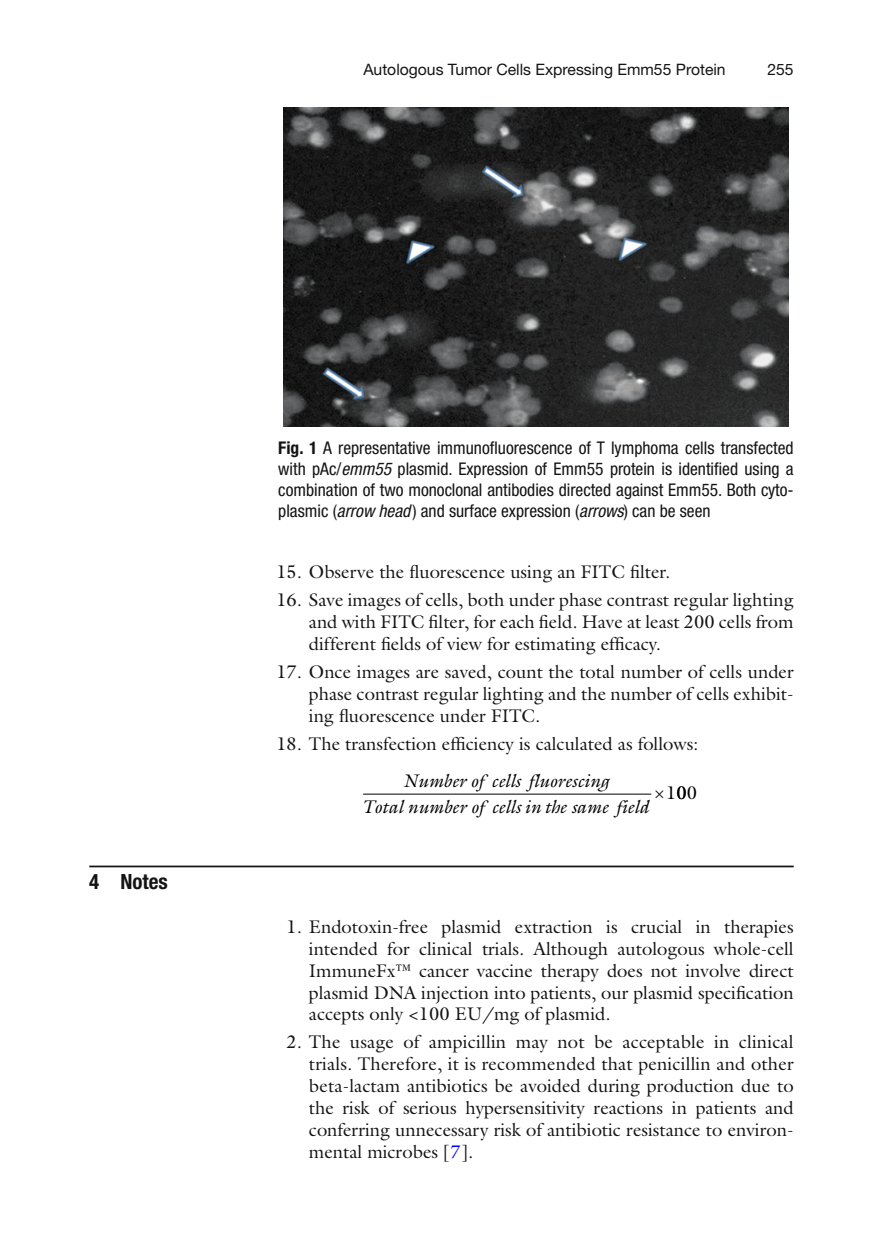
<style>
.page{position:relative;width:883px;height:1260px;background:#fff}
.page>*{position:absolute;margin:0;border:0;box-sizing:border-box;transform-origin:0 0}
.t1{font:700 condensed 21px "Helvetica Neue";color:#131413}
.t2{font:18.38px/21.9px "Galliard";color:#131413;text-align:justify}
.t3{font:italic 18.38px/26.6px "Galliard";letter-spacing:-.005em;color:#000;text-align:center}
.t4{font:18.38px "Galliard";color:#000}
.t5{font:condensed 17.5px/21px "Helvetica Neue";color:#131413;text-align:justify}
.t6{font:15.75px "Helvetica Neue";color:#131413}
.s1{font-weight:700}
.s2{font-style:italic}
.s3{color:#00f}
</style>
<div class="page">
<hr style="left:89px;top:866px;width:705px;height:1px;background:#131413">
<hr style="left:363px;top:794px;width:288px;height:1px;background:#000">
<img style="left:284px;top:107px;width:504px;height:320px">
<p class="t6" style="left:363px;top:64px;width:364px">Autologous Tumor Cells Expressing Emm55 Protein</p>
<p class="t6" style="left:767px;top:64px;width:28px">255</p>
<p class="t1" style="left:89px;top:874px;width:80px">4 Notes</p>
<p class="t5" style="left:278px;top:439px;width:517px"><span class="s1">Fig. 1</span> A representative immunofluorescence of T lymphoma cells transfected with pAc/ <span class="s2">emm55</span> plasmid. Expression of Emm55 protein is identified using a combination of two monoclonal antibodies directed against Emm55. Both cyto&shy;plasmic ( <span class="s2">arrow head</span> ) and surface expression ( <span class="s2">arrows</span> ) can be seen</p>
<p class="t2" style="left:276px;top:563px;width:395px">15. Observe the fluorescence using an FITC filter.</p>
<p class="t2" style="left:309px;top:591px;width:486px;text-indent:-33px">16. Save images of cells, both under phase contrast regular lighting and with FITC filter, for each field. Have at least 200 cells from different fields of view for estimating efficacy.</p>
<p class="t2" style="left:309px;top:662px;width:486px;text-indent:-33px">17. Once images are saved, count the total number of cells under phase contrast regular lighting and the number of cells exhibit&shy;ing fluorescence under FITC.</p>
<p class="t2" style="left:276px;top:734px;width:424px">18. The transfection efficiency is calculated as follows:</p>
<p class="t3" style="left:362px;top:769px;width:288px">Number of cells fluorescing<br>Total number of cells in the same field</p>
<p class="t4" style="left:666px;top:785px;width:32px">100</p>
<p class="t2" style="left:309px;top:918px;width:486px;text-indent:-22px">1. Endotoxin-free plasmid extraction is crucial in therapies intended for clinical trials. Although autologous whole-cell ImmuneFx™ cancer vaccine therapy does not involve direct plasmid DNA injection into patients, our plasmid specification accepts only &lt;100 EU/mg of plasmid.</p>
<p class="t2" style="left:309px;top:1033px;width:486px;text-indent:-22px">2. The usage of ampicillin may not be acceptable in clinical trials. Therefore, it is recommended that penicillin and other beta- lactam antibiotics be avoided during production due to the risk of serious hypersensitivity reactions in patients and conferring unnecessary risk of antibiotic resistance to environ&shy;mental microbes [ <span class="s3">7</span>].</p>
</div>
